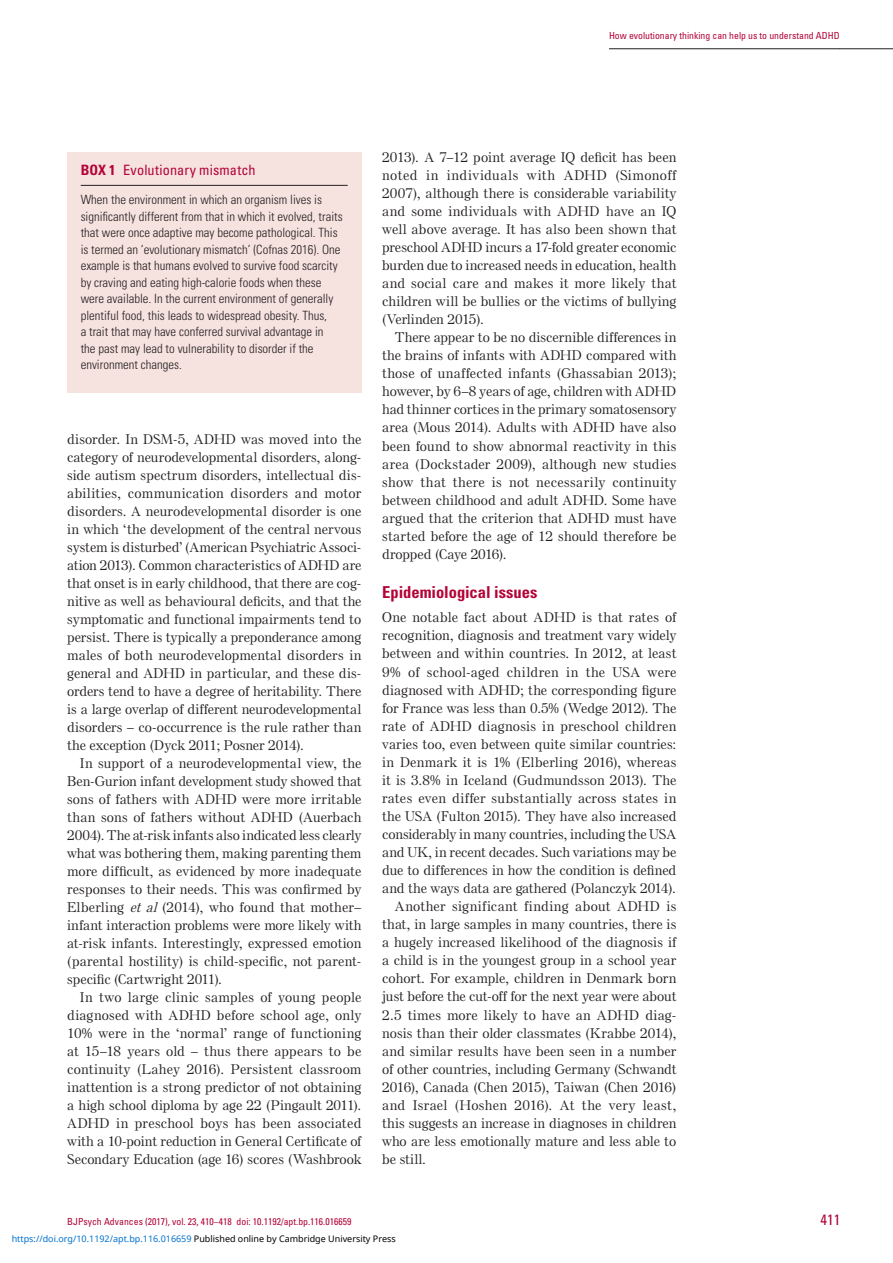
<style>
.page{position:relative;width:893px;height:1263px;background:#fff}
.page>*{position:absolute;margin:0;border:0;box-sizing:border-box;transform-origin:0 0}
.t1{font:700 condensed 16.5px "Univers LT Std";color:#b30437}
.t2{font:condensed 15px "Univers LT Std";color:#b30437}
.t3{font:condensed 14.25px "Univers LT Std";letter-spacing:.01em;color:#b30437}
.t4{font:500 13.5px/18px "Else NPL Std";letter-spacing:.02em;color:#231f20;text-align:justify}
.t5{font:500 13.5px "Else NPL Std";letter-spacing:.045em;color:#231f20}
.t6{font:300 condensed 12.75px/16.5px "Univers LT Std";color:#231f20}
.t7{font:condensed 9.75px "Univers LT Std";color:#b30437}
.t8{font:9px "Noto Sans";color:#0172cf}
.s1{font-weight:700}
.s2{font-style:italic}
.s3{color:#000}
</style>
<div class="page">
<hr style="left:609px;top:49px;width:231px;height:1px;background:#231f20">
<hr style="left:839px;top:49px;width:54px;height:1px;background:#231f20">
<div style="left:67px;top:152px;width:294px;height:240px;background:#f6e2df"></div>
<hr style="left:81px;top:185px;width:267px;height:1px;background:#231f20">
<p class="t7" style="left:609px;top:30px;width:232px">How evolutionary thinking can help us to understand ADHD</p>
<p class="t3" style="left:81px;top:161px;width:177px"><span class="s1">BOX 1</span> Evolutionary mismatch</p>
<p class="t6" style="left:81px;top:191px;width:263px">When the environment in which an organism lives is significantly different from that in which it evolved, traits that were once adaptive may become pathological. This is termed an ‘evolutionary mismatch’ (Cofnas 2016). One example is that humans evolved to survive food scarcity by craving and eating high-calorie foods when these were available. In the current environment of generally plentiful food, this leads to widespread obesity. Thus,<br>a trait that may have conferred survival advantage in<br>the past may lead to vulnerability to disorder if the environment changes.</p>
<p class="t4" style="left:67px;top:430px;width:296px">disorder. In DSM-5, ADHD was moved into the category of neurodevelopmental disorders, along&shy;side autism spectrum disorders, intellectual dis&shy;abilities, communication disorders and motor disorders. A neurodevelopmental disorder is one in which ‘the development of the central nervous system is disturbed’ (American Psychiatric Associ&shy;ation 2013). Common characteristics of ADHD are that onset is in early childhood, that there are cog&shy;nitive as well as behavioural deficits, and that the symptomatic and functional impairments tend to persist. There is typically a preponderance among males of both neurodevelopmental disorders in general and ADHD in particular, and these dis&shy;orders tend to have a degree of heritability. There is a large overlap of different neurodevelopmental disorders – co-occurrence is the rule rather than the exception (Dyck 2011; Posner 2014).</p>
<p class="t4" style="left:67px;top:754px;width:296px;text-indent:13px">In support of a neurodevelopmental view, the Ben-Gurion infant development study showed that sons of fathers with ADHD were more irritable than sons of fathers without ADHD (Auerbach 2004). The at-risk infants also indicated less clearly what was bothering them, making parenting them more difficult, as evidenced by more inadequate responses to their needs. This was confirmed by Elberling <span class="s2">et al</span> (2014), who found that mother– infant interaction problems were more likely with at-risk infants. Interestingly, expressed emotion (parental hostility) is child-specific, not parent&shy;specific (Cartwright 2011).</p>
<p class="t4" style="left:67px;top:988px;width:296px;text-indent:13px">In two large clinic samples of young people diagnosed with ADHD before school age, only 10% were in the ‘normal’ range of functioning at 15–18 years old – thus there appears to be continuity (Lahey 2016). Persistent classroom inattention is a strong predictor of not obtaining a high school diploma by age 22 (Pingault 2011).<br>ADHD in preschool boys has been associated with a 10-point reduction in General Certificate of Secondary Education (age 16) scores (Washbrook</p>
<p class="t4" style="left:382px;top:148px;width:296px">2013). A 7–12 point average IQ deficit has been noted in individuals with ADHD (Simonoff 2007), although there is considerable variability and some individuals with ADHD have an IQ well above average. It has also been shown that preschool ADHD incurs a 17-fold greater economic burden due to increased needs in education, health and social care and makes it more likely that children will be bullies or the victims of bullying (Verlinden 2015).</p>
<p class="t4" style="left:382px;top:328px;width:296px;text-indent:13px">There appear to be no discernible differences in the brains of infants with ADHD compared with those of unaffected infants (Ghassabian 2013); however, by 6–8 years of age, children with ADHD had thinner cortices in the primary somatosensory area (Mous 2014). Adults with ADHD have also been found to show abnormal reactivity in this area (Dockstader 2009), although new studies show that there is not necessarily continuity between childhood and adult ADHD. Some have argued that the criterion that ADHD must have started before the age of 12 should therefore be dropped (Caye 2016).</p>
<p class="t1" style="left:382px;top:582px;width:157px">Epidemiological issues</p>
<p class="t4" style="left:382px;top:609px;width:296px">One notable fact about ADHD is that rates of</p>
<p class="t4" style="left:382px;top:627px;width:296px">recognition, diagnosis and treatment vary widely</p>
<p class="t4" style="left:382px;top:645px;width:295px">between and within countries. In 2012, at least</p>
<p class="t5" style="left:382px;top:663px;width:295px">9% of school-aged children in the USA were</p>
<p class="t4" style="left:382px;top:681px;width:296px">diagnosed with ADHD; the corresponding figure</p>
<p class="t4" style="left:382px;top:699px;width:295px">for France was less than 0.5% (Wedge 2012). The</p>
<p class="t4" style="left:382px;top:717px;width:295px">rate of ADHD diagnosis in preschool children</p>
<p class="t4" style="left:382px;top:735px;width:295px">varies too, even between quite similar countries:</p>
<p class="t4" style="left:382px;top:753px;width:295px">in Denmark it is 1% (Elberling 2016), whereas</p>
<p class="t4" style="left:382px;top:771px;width:295px">it is 3.8% in Iceland (Gudmundsson 2013). The</p>
<p class="t4" style="left:382px;top:789px;width:295px">rates even differ substantially across states in</p>
<p class="t4" style="left:382px;top:807px;width:296px">the USA (Fulton 2015). They have also increased</p>
<p class="t4" style="left:382px;top:825px;width:295px">considerably in many countries, including the USA</p>
<p class="t4" style="left:382px;top:843px;width:295px">and UK, in recent decades. Such variations may be</p>
<p class="t4" style="left:382px;top:861px;width:295px">due to differences in how the condition is defined</p>
<p class="t4" style="left:382px;top:879px;width:295px">and the ways data are gathered (Polanczyk 2014).</p>
<p class="t5" style="left:395px;top:898px;width:283px">Another significant finding about ADHD is</p>
<p class="t4" style="left:382px;top:915px;width:295px">that, in large samples in many countries, there is</p>
<p class="t4" style="left:382px;top:933px;width:295px">a hugely increased likelihood of the diagnosis if</p>
<p class="t4" style="left:382px;top:951px;width:295px">a child is in the youngest group in a school year</p>
<p class="t4" style="left:382px;top:969px;width:296px">cohort. For example, children in Denmark born</p>
<p class="t4" style="left:382px;top:988px;width:296px">just before the cut-off for the next year were about</p>
<p class="t4" style="left:382px;top:1006px;width:296px">2.5 times more likely to have an ADHD diag-</p>
<p class="t4" style="left:382px;top:1024px;width:296px">nosis than their older classmates (Krabbe 2014),</p>
<p class="t4" style="left:382px;top:1042px;width:295px">and similar results have been seen in a number</p>
<p class="t4" style="left:382px;top:1060px;width:295px">of other countries, including Germany (Schwandt</p>
<p class="t4" style="left:382px;top:1078px;width:296px">2016), Canada (Chen 2015), Taiwan (Chen 2016)</p>
<p class="t4" style="left:382px;top:1096px;width:295px">and Israel (Hoshen 2016). At the very least,</p>
<p class="t4" style="left:382px;top:1114px;width:295px">this suggests an increase in diagnoses in children</p>
<p class="t4" style="left:382px;top:1132px;width:296px">who are less emotionally mature and less able to</p>
<p class="t4" style="left:382px;top:1150px;width:45px">be still.</p>
<p class="t7" style="left:67px;top:1216px;width:286px">BJPsych Advances (2017), vol. 23, 410–418 doi: 10.1192/apt.bp.116.016659</p>
<p class="t2" style="left:820px;top:1210px;width:21px">411</p>
<p class="t8" style="left:12px;top:1232px;width:386px">https://doi.org/10.1192/apt.bp.116.016659 <span class="s3">Published online by Cambridge University Press</span></p>
</div>
